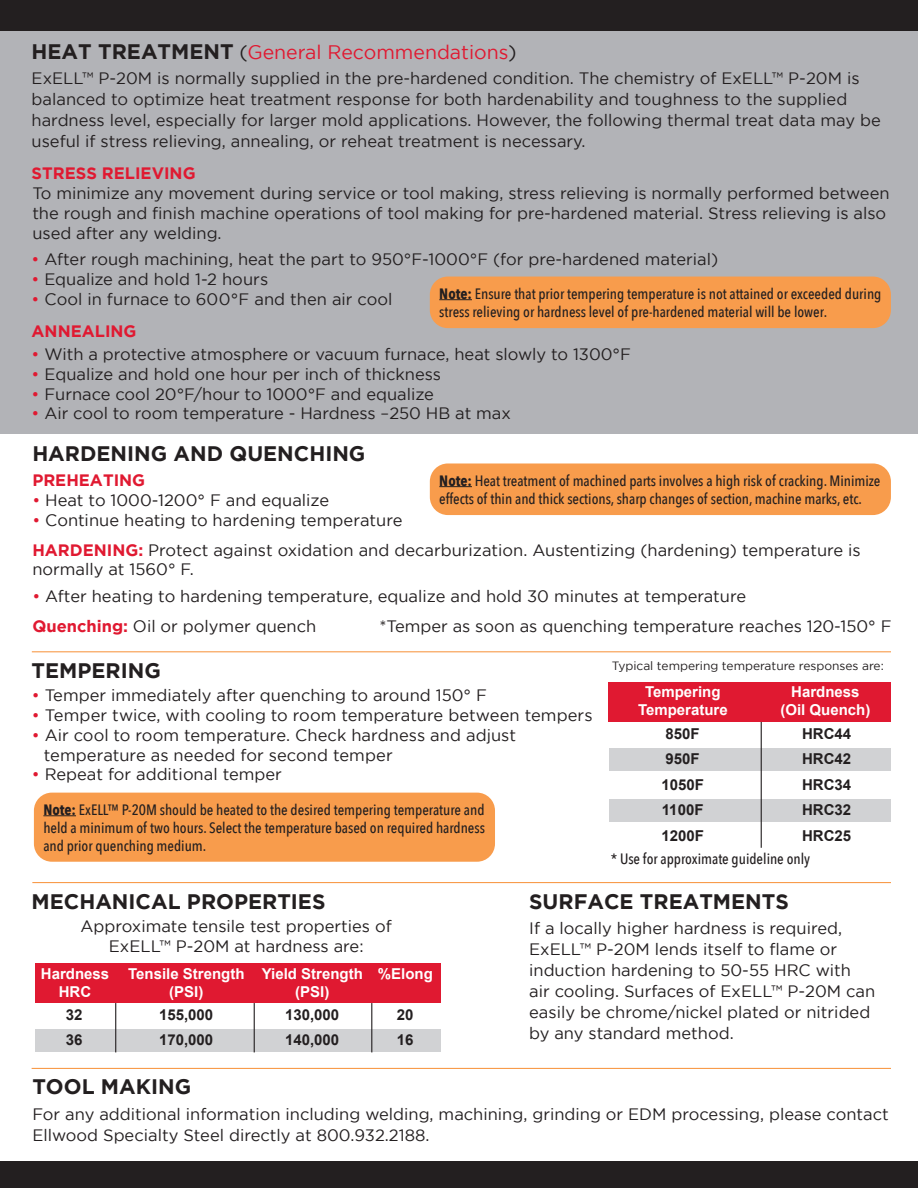
<style>
.page{position:relative;width:918px;height:1188px;background:#fff}
.page>*{position:absolute;margin:0;border:0;box-sizing:border-box;transform-origin:0 0}
.t1{font:700 21px "Gotham";color:#231f20}
.t2{font:19.5px "Gotham";color:#e01931}
.t3{font:16.5px/21px "Gotham";color:#231f20}
.t4{font:700 16.5px "Gotham";color:#e01931}
.t5{font:500 15px/18px "Avenir Next Condensed";color:#231f20}
.t6{font:700 15px/18px "Arial";color:#fff}
.t7{font:700 15px/25.5px "Arial";color:#231f20}
.t8{font:12px "Gotham";color:#231f20}
.s1{font-weight:700;font-size:21px;color:#231f20}
.s2{color:#231f20}
.s3{color:#e01931}
.s4{font-weight:700}
.s5{font-weight:700;color:#e01931}
</style>
<div class="page">
<div style="left:609px;top:799px;width:282px;height:23px;background:#d1d2d4"></div>
<div style="left:0;top:19px;width:918px;height:415px;background:#b2b3b7"></div>
<div style="left:0;top:1161px;width:918px;height:27px;background:#231f20"></div>
<div style="left:0;top:0;width:918px;height:30px;background:#231f20"></div>
<hr style="left:32px;top:651px;width:859px;height:1px;background:#f89c4c">
<div style="left:609px;top:748px;width:282px;height:23px;background:#d1d2d4"></div>
<div style="left:608px;top:682px;width:283px;height:40px;background:#e01931"></div>
<hr style="left:761px;top:722px;width:1px;height:126px;background:#231f20">
<hr style="left:32px;top:882px;width:859px;height:1px;background:#f89c4c">
<div style="left:430px;top:277px;width:461px;height:51px;background:#f89c4c;border-radius:18px"></div>
<hr style="left:439px;top:299px;width:33px;height:1px;background:#231f20">
<div style="left:35px;top:1029px;width:406px;height:23px;background:#d1d2d4"></div>
<div style="left:35px;top:963px;width:406px;height:40px;background:#e01931"></div>
<hr style="left:254px;top:1003px;width:1px;height:49px;background:#231f20">
<hr style="left:371px;top:1003px;width:1px;height:49px;background:#231f20">
<hr style="left:115px;top:1003px;width:1px;height:49px;background:#231f20">
<div style="left:430px;top:463px;width:461px;height:52px;background:#f89c4c;border-radius:18px"></div>
<hr style="left:439px;top:486px;width:33px;height:1px;background:#231f20">
<div style="left:34px;top:793px;width:461px;height:69px;background:#f89c4c;border-radius:18px"></div>
<hr style="left:43px;top:815px;width:33px;height:1px;background:#231f20">
<hr style="left:32px;top:1068px;width:859px;height:1px;background:#f89c4c">
<p class="t2" style="left:32px;top:41px;width:486px"><span class="s1">HEAT TREATMENT</span> <span class="s2">(</span>General Recommendations<span class="s2">)</span></p>
<p class="t3" style="left:32px;top:67px;width:851px">ExELL™ P-20M is normally supplied in the pre-hardened condition. The chemistry of ExELL™ P-20M is balanced to optimize heat treatment response for both hardenability and toughness to the supplied hardness level, especially for larger mold applications. However, the following thermal treat data may be useful if stress relieving, annealing, or reheat treatment is necessary.</p>
<p class="t4" style="left:32px;top:164px;width:165px">STRESS RELIEVING</p>
<p class="t3" style="left:32px;top:183px;width:859px;line-height:19.8px">To minimize any movement during service or tool making, stress relieving is normally performed between the rough and finish machine operations of tool making for pre-hardened material. Stress relieving is also used after any welding.</p>
<p class="t3" style="left:32px;top:249px;width:688px"><span class="s3">•</span> After rough machining, heat the part to 950°F-1000°F (for pre-hardened material)</p>
<p class="t3" style="left:32px;top:268px;width:238px"><span class="s3">•</span> Equalize and hold 1-2 hours</p>
<p class="t3" style="left:32px;top:288px;width:362px"><span class="s3">•</span> Cool in furnace to 600°F and then air cool</p>
<p class="t5" style="left:439px;top:284px;width:444px"><span class="s4">Note:</span> Ensure that prior tempering temperature is not attained or exceeded during stress relieving or hardness level of pre-hardened material will be lower.</p>
<p class="t4" style="left:32px;top:321px;width:106px">ANNEALING</p>
<p class="t3" style="left:32px;top:343px;width:601px"><span class="s3">•</span> With a protective atmosphere or vacuum furnace, heat slowly to 1300°F</p>
<p class="t3" style="left:32px;top:363px;width:411px"><span class="s3">•</span> Equalize and hold one hour per inch of thickness</p>
<p class="t3" style="left:32px;top:383px;width:404px"><span class="s3">•</span> Furnace cool 20°F/hour to 1000°F and equalize</p>
<p class="t3" style="left:32px;top:403px;width:481px"><span class="s3">•</span> Air cool to room temperature - Hardness –250 HB at max</p>
<p class="t1" style="left:32px;top:442px;width:335px">HARDENING AND QUENCHING</p>
<p class="t4" style="left:32px;top:471px;width:114px">PREHEATING</p>
<p class="t3" style="left:32px;top:489px;width:298px"><span class="s3">•</span> Heat to 1000-1200° F and equalize</p>
<p class="t3" style="left:32px;top:505px;width:830px;line-height:30px"><span class="s3">•</span> Continue heating to hardening temperature<br><span class="s5">HARDENING:</span> Protect against oxidation and decarburization. Austentizing (hardening) temperature is</p>
<p class="t3" style="left:32px;top:559px;width:163px">normally at 1560° F.</p>
<p class="t3" style="left:32px;top:581px;width:715px;line-height:30px"><span class="s3">•</span> After heating to hardening temperature, equalize and hold 30 minutes at temperature<br><span class="s5">Quenching:</span> Oil or polymer quench</p>
<p class="t1" style="left:32px;top:659px;width:131px">TEMPERING</p>
<p class="t3" style="left:32px;top:685px;width:457px"><span class="s3">•</span> Temper immediately after quenching to around 150° F</p>
<p class="t3" style="left:32px;top:704px;width:562px"><span class="s3">•</span> Temper twice, with cooling to room temperature between tempers</p>
<p class="t3" style="left:44px;top:725px;width:474px;line-height:19.8px;text-indent:-12px"><span class="s3">•</span> Air cool to room temperature. Check hardness and adjust temperature as needed for second temper</p>
<p class="t3" style="left:32px;top:764px;width:252px"><span class="s3">•</span> Repeat for additional temper</p>
<p class="t5" style="left:439px;top:471px;width:443px"><span class="s4">Note:</span> Heat treatment of machined parts involves a high risk of cracking. Minimize effects of thin and thick sections, sharp changes of section, machine marks, etc.</p>
<p class="t3" style="left:379px;top:616px;width:514px">*Temper as soon as quenching temperature reaches 120-150° F</p>
<p class="t8" style="left:612px;top:659px;width:274px">Typical tempering temperature responses are:</p>
<p class="t6" style="left:645px;top:684px;width:77px">Tempering</p>
<p class="t6" style="left:791px;top:684px;width:70px">Hardness</p>
<p class="t6" style="left:638px;top:702px;width:91px">Temperature</p>
<p class="t6" style="left:780px;top:702px;width:92px">(Oil Quench)</p>
<p class="t7" style="left:666px;top:721px;width:36px">850F</p>
<p class="t7" style="left:802px;top:721px;width:51px">HRC44</p>
<p class="t7" style="left:666px;top:747px;width:36px">950F</p>
<p class="t7" style="left:802px;top:747px;width:51px">HRC42</p>
<p class="t7" style="left:661px;top:772px;width:44px">1050F</p>
<p class="t7" style="left:802px;top:772px;width:51px">HRC34</p>
<p class="t7" style="left:662px;top:798px;width:43px">1100F</p>
<p class="t7" style="left:802px;top:798px;width:51px">HRC32</p>
<p class="t7" style="left:661px;top:823px;width:44px">1200F</p>
<p class="t7" style="left:802px;top:823px;width:51px">HRC25</p>
<p class="t5" style="left:43px;top:800px;width:443px;text-align:justify"><span class="s4">Note:</span> ExELL™ P-20M should be heated to the desired tempering temperature and held a minimum of two hours. Select the temperature based on required hardness and prior quenching medium.</p>
<p class="t5" style="left:611px;top:850px;width:201px">* Use for approximate guideline only</p>
<p class="t1" style="left:32px;top:889px;width:295px">MECHANICAL PROPERTIES</p>
<p class="t3" style="left:81px;top:916px;width:313px;line-height:19.8px;text-align:center">Approximate tensile test properties of<br>ExELL™ P-20M at hardness are:</p>
<p class="t6" style="left:41px;top:965px;width:70px;text-align:center">Hardness<br>HRC</p>
<p class="t7" style="left:66px;top:1002px;width:18px">32<br>36</p>
<p class="t6" style="left:169px;top:965px;width:265px;text-indent:-41px">Tensile Strength Yield Strength %Elong (PSI)</p>
<p class="t6" style="left:295px;top:983px;width:36px">(PSI)</p>
<p class="t7" style="left:159px;top:1002px;width:56px">155,000</p>
<p class="t7" style="left:285px;top:1002px;width:56px">130,000</p>
<p class="t7" style="left:397px;top:1002px;width:18px">20</p>
<p class="t7" style="left:159px;top:1028px;width:56px">170,000</p>
<p class="t7" style="left:285px;top:1028px;width:56px">140,000</p>
<p class="t7" style="left:397px;top:1028px;width:18px">16</p>
<p class="t1" style="left:529px;top:889px;width:261px">SURFACE TREATMENTS</p>
<p class="t3" style="left:529px;top:918px;width:348px">If a locally higher hardness is required, ExELL™ P-20M lends itself to flame or induction hardening to 50-55 HRC with air cooling. Surfaces of ExELL™ P-20M can easily be chrome/nickel plated or nitrided by any standard method.</p>
<p class="t1" style="left:32px;top:1075px;width:160px">TOOL MAKING</p>
<p class="t3" style="left:32px;top:1103px;width:858px">For any additional information including welding, machining, grinding or EDM processing, please contact<br>Ellwood Specialty Steel directly at 800.932.2188.</p>
</div>
